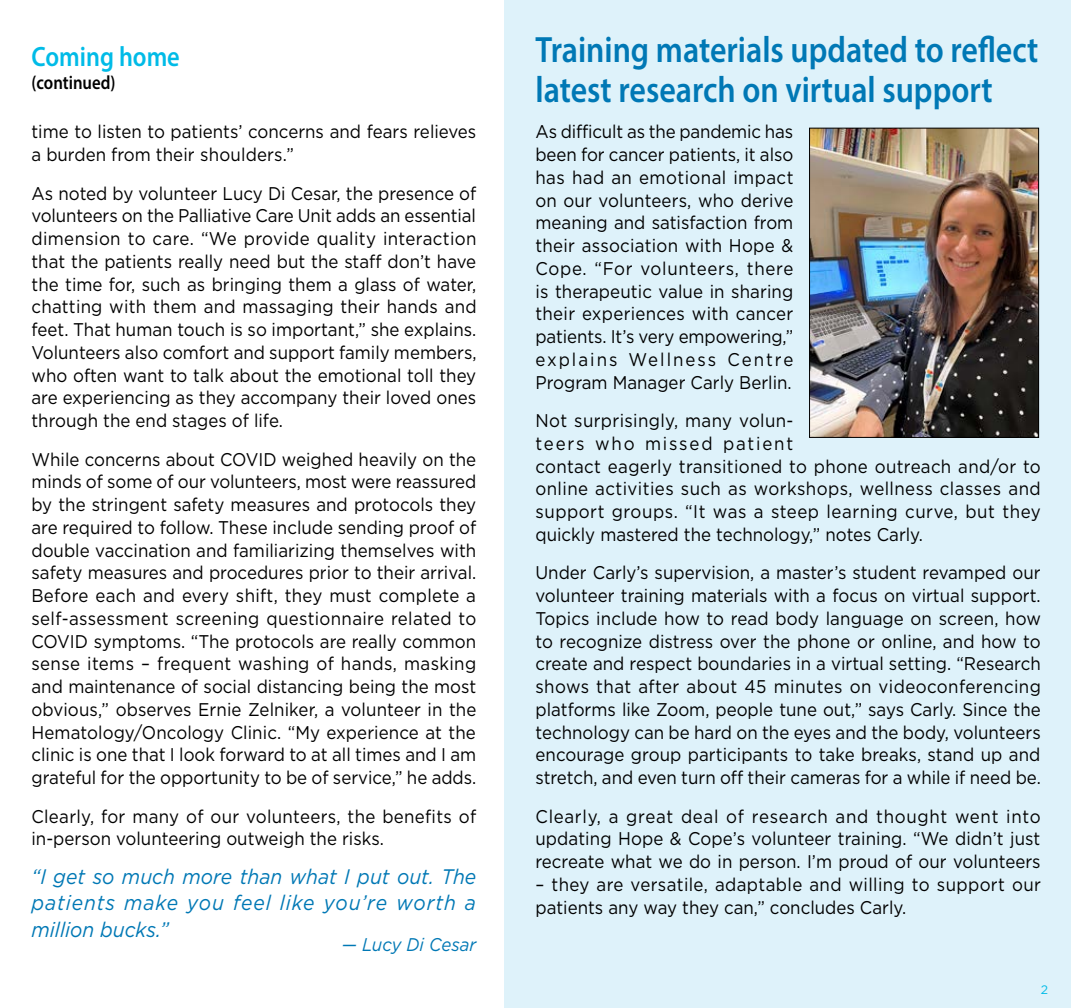
<style>
.page{position:relative;width:1071px;height:1008px;background:#fff}
.page>*{position:absolute;margin:0;border:0;box-sizing:border-box;transform-origin:0 0}
.t1{font:600 36.75px/40.2px "Myriad Pro";color:#0078b5;scale:.87 1}
.t2{font:600 28px "Myriad Pro";color:#00bbe7;scale:.87 1}
.t3{font:italic 21px/26.2px "Gotham";letter-spacing:.035em;color:#0078b5;text-align:justify;scale:.92 1}
.t4{font:600 19.25px "Myriad Pro";color:#000;scale:.87 1}
.t5{font:18.38px/22.8px "Gotham";color:#000;text-align:justify;scale:.92 1}
.t6{font:18.38px/22.8px "Gotham";letter-spacing:.02em;color:#000;scale:.92 1}
.t7{font:italic 18.38px "Gotham";color:#0078b5;scale:.92 1}
.t8{font:12.25px "Gotham";color:#00bbe7}
</style>
<div class="page">
<div style="left:504px;top:0;width:567px;height:1008px;background:#def2fa"></div>
<img style="left:811px;top:130px;width:226px;height:306px">
<div style="left:809px;top:128px;width:230px;height:310px;border:1px solid #000"></div>
<h2 class="t2" style="left:32px;top:38px;width:172px">Coming home</h2>
<p class="t4" style="left:32px;top:70px;width:98px">(continued)</p>
<p class="t5" style="left:32px;top:120px;width:485px">time to listen to patients’ concerns and fears relieves a burden from their shoulders.”</p>
<p class="t5" style="left:32px;top:181px;width:485px">As noted by volunteer Lucy Di Cesar, the presence of volunteers on the Palliative Care Unit adds an essential dimension to care. “We provide quality interaction that the patients really need but the staff don’t have the time for, such as bringing them a glass of water, chatting with them and massaging their hands and feet. That human touch is so important,” she explains.<br>Volunteers also comfort and support family members, who often want to talk about the emotional toll they are experiencing as they accompany their loved ones through the end stages of life.</p>
<p class="t5" style="left:32px;top:447px;width:485px">While concerns about COVID weighed heavily on the minds of some of our volunteers, most were reassured by the stringent safety measures and protocols they are required to follow. These include sending proof of double vaccination and familiarizing themselves with safety measures and procedures prior to their arrival.<br>Before each and every shift, they must complete a self-assessment screening questionnaire related to COVID symptoms. “The protocols are really common sense items – frequent washing of hands, masking and maintenance of social distancing being the most obvious,” observes Ernie Zelniker, a volunteer in the Hematology/Oncology Clinic. “My experience at the clinic is one that I look forward to at all times and I am grateful for the opportunity to be of service,” he adds.</p>
<p class="t5" style="left:32px;top:804px;width:485px">Clearly, for many of our volunteers, the benefits of in-person volunteering outweigh the risks.</p>
<p class="t3" style="left:32px;top:864px;width:485px">“I get so much more than what I put out. The patients make you feel like you’re worth a million bucks.”</p>
<p class="t7" style="left:342px;top:934px;width:148px">— Lucy Di Cesar</p>
<h1 class="t1" style="left:536px;top:28px;width:580px">Training materials updated to reflect latest research on virtual support</h1>
<p class="t5" style="left:536px;top:120px;width:282px">As difficult as the pandemic has been for cancer patients, it also has had an emotional impact on our volunteers, who derive meaning and satisfaction from their association with Hope &amp; Cope. “For volunteers, there is therapeutic value in sharing their experiences with cancer patients. It’s very empowering,” explains Wellness Centre Program Manager Carly Berlin.</p>
<p class="t6" style="left:536px;top:409px;width:551px">Not surprisingly, many volun-<br>teers who missed patient<br>contact eagerly transitioned to phone outreach and/or to online activities such as workshops, wellness classes and support groups. “It was a steep learning curve, but they quickly mastered the technology,” notes Carly.</p>
<p class="t5" style="left:536px;top:561px;width:551px">Under Carly’s supervision, a master’s student revamped our volunteer training materials with a focus on virtual support.<br>Topics include how to read body language on screen, how to recognize distress over the phone or online, and how to create and respect boundaries in a virtual setting. “Research shows that after about 45 minutes on videoconferencing platforms like Zoom, people tune out,” says Carly. Since the technology can be hard on the eyes and the body, volunteers encourage group participants to take breaks, stand up and stretch, and even turn off their cameras for a while if need be.</p>
<p class="t5" style="left:536px;top:804px;width:551px">Clearly, a great deal of research and thought went into updating Hope &amp; Cope’s volunteer training. “We didn’t just recreate what we do in person. I’m proud of our volunteers</p>
<p class="t6" style="left:536px;top:873px;width:551px">– they are versatile, adaptable and willing to support our patients any way they can,” concludes Carly.</p>
<p class="t8" style="left:1041px;top:983px;width:9px">2</p>
</div>
